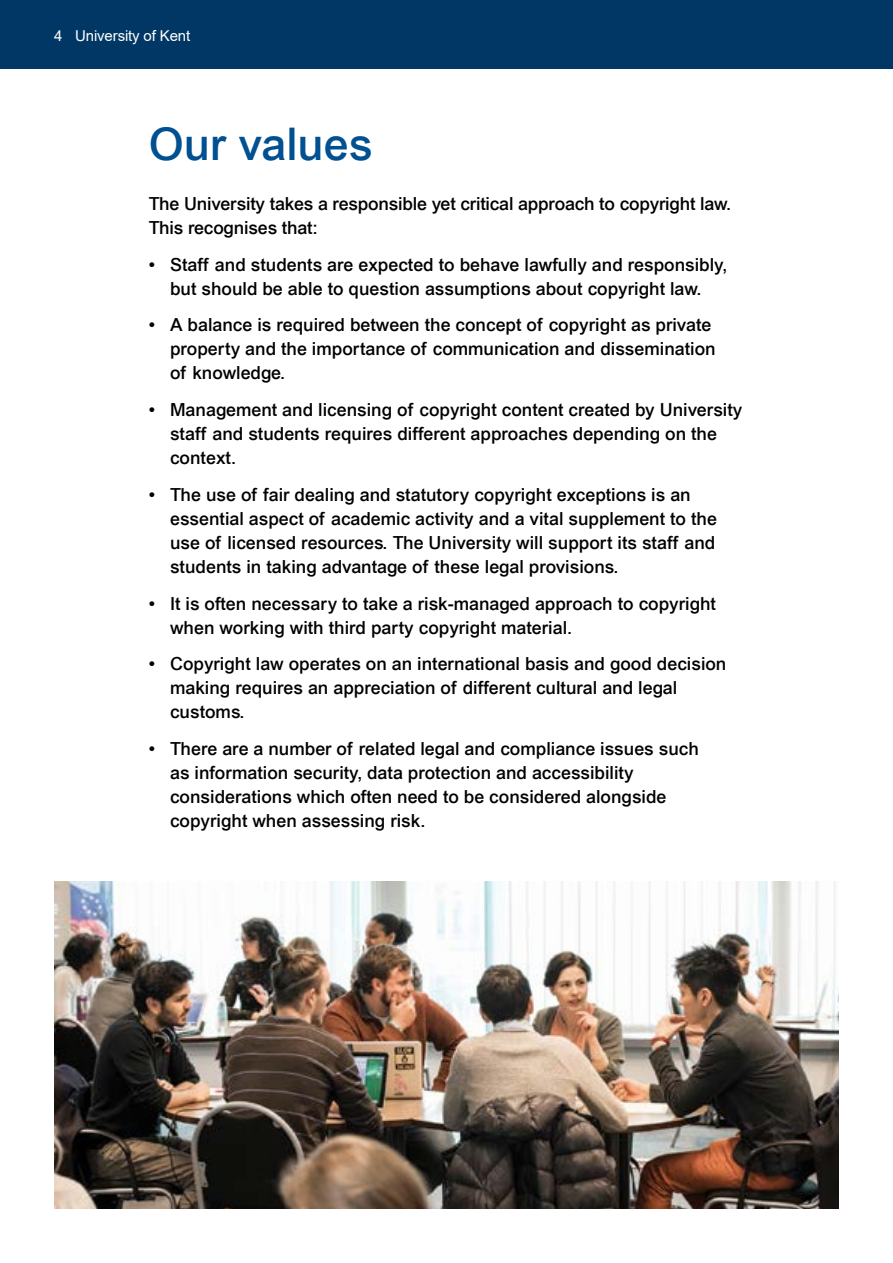
<style>
.page{position:relative;width:893px;height:1263px;background:#fff}
.page>*{position:absolute;margin:0;border:0;box-sizing:border-box;transform-origin:0 0}
.subhead{font:500 45px "Arial";color:#005092}
.t1{font:500 18px/24px "Arial";color:#000}
.t2{font:15px "Arial";letter-spacing:-.01em;color:#fff}
</style>
<div class="page">
<div style="left:0;top:0;width:893px;height:68px;background:#003764"></div>
<img style="left:54px;top:881px;width:785px;height:328px">
<p class="t2" style="left:54px;top:25px;width:138px">4 University of Kent</p>
<p class="subhead" style="left:149px;top:118px;width:225px">Our values</p>
<p class="t1" style="left:149px;top:191px;width:584px">The University takes a responsible yet critical approach to copyright law.<br>This recognises that:</p>
<p class="t1" style="left:149px;top:252px;width:580px;text-align:center">• Staff and students are expected to behave lawfully and responsibly, but should be able to question assumptions about copyright law.</p>
<p class="t1" style="left:170px;top:313px;width:547px;text-indent:-21px">• A balance is required between the concept of copyright as private property and the importance of communication and dissemination of knowledge.</p>
<p class="t1" style="left:170px;top:398px;width:574px;text-indent:-21px">• Management and licensing of copyright content created by University staff and students requires different approaches depending on the context.</p>
<p class="t1" style="left:170px;top:482px;width:548px;text-indent:-21px">• The use of fair dealing and statutory copyright exceptions is an essential aspect of academic activity and a vital supplement to the use of licensed resources. The University will support its staff and students in taking advantage of these legal provisions.</p>
<p class="t1" style="left:170px;top:591px;width:547px;text-indent:-21px">• It is often necessary to take a risk-managed approach to copyright when working with third party copyright material.</p>
<p class="t1" style="left:170px;top:652px;width:558px;text-indent:-21px">• Copyright law operates on an international basis and good decision making requires an appreciation of different cultural and legal customs.</p>
<p class="t1" style="left:170px;top:737px;width:530px;text-indent:-21px">• There are a number of related legal and compliance issues such as information security, data protection and accessibility considerations which often need to be considered alongside copyright when assessing risk.</p>
</div>
